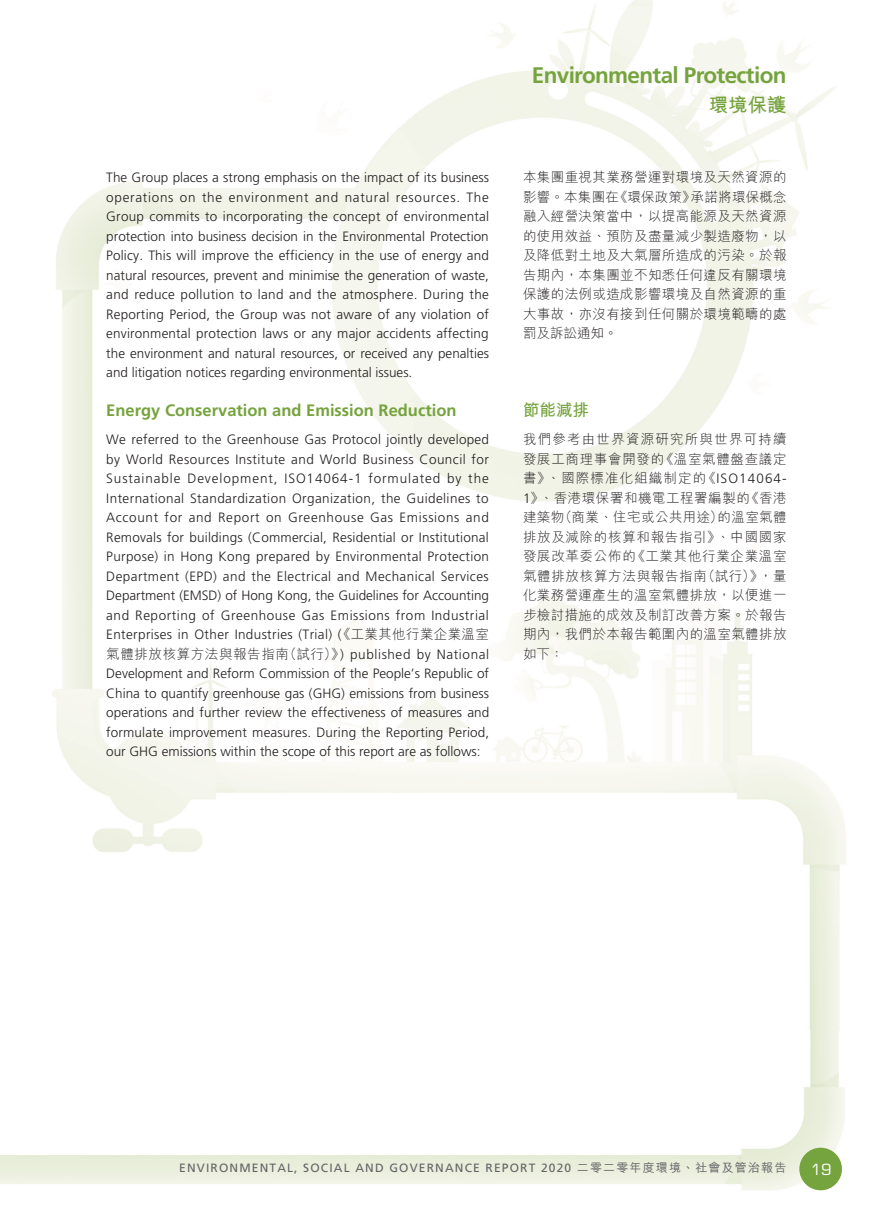
<style>
.page{position:relative;width:893px;height:1212px;background:#fff}
.page>*{position:absolute;margin:0;border:0;box-sizing:border-box;transform-origin:0 0}
.t1{font:700 22.5px "Frutiger LT Std";letter-spacing:-.03em;color:#75a33d}
.t2{font:700 19.5px "M Hei HK";color:#75a33d}
.t3{font:700 16.5px "Frutiger LT Std";color:#75a33d}
.t4{font:700 16.5px "M Hei HK";color:#75a33d}
.t5{font:15px "Eurostile LT Std";color:#fff}
.t6{font:300 13.5px/19.5px "Frutiger LT Std";color:#231f20;text-align:justify}
.t7{font:300 13.5px/19.5px "M Hei HK";letter-spacing:.03em;color:#231f20;text-align:justify}
.t8{font:12px "Frutiger LT Std";letter-spacing:.095em;color:#636366}
.s1{font-family:"M Hei HK"}
.s2{font-family:"Frutiger LT Std"}
.s3{font-family:"M Hei HK";font-weight:500}
</style>
<div class="page">
<img style="left:0;top:0;width:846px;height:1191px">
<div style="left:799px;top:1148px;width:43px;height:42px;background:#75a33d;border-radius:50%"></div>
<p class="t6" style="left:106px;top:168px;width:384px">The Group places a strong emphasis on the impact of its business operations on the environment and natural resources. The Group commits to incorporating the concept of environmental protection into business decision in the Environmental Protection Policy. This will improve the efficiency in the use of energy and natural resources, prevent and minimise the generation of waste, and reduce pollution to land and the atmosphere. During the Reporting Period, the Group was not aware of any violation of environmental protection laws or any major accidents affecting the environment and natural resources, or received any penalties and litigation notices regarding environmental issues.</p>
<p class="t3" style="left:106px;top:401px;width:352px">Energy Conservation and Emission Reduction</p>
<p class="t6" style="left:106px;top:430px;width:384px">We referred to the Greenhouse Gas Protocol jointly developed by World Resources Institute and World Business Council for Sustainable Development, ISO14064-1 formulated by the International Standardization Organization, the Guidelines to Account for and Report on Greenhouse Gas Emissions and Removals for buildings (Commercial, Residential or Institutional Purpose) in Hong Kong prepared by Environmental Protection Department (EPD) and the Electrical and Mechanical Services Department (EMSD) of Hong Kong, the Guidelines for Accounting and Reporting of Greenhouse Gas Emissions from Industrial Enterprises in Other Industries (Trial) (<span class="s1">《工業其他行業企業溫室氣體排放核算方法與報告指南（試行）》</span>) published by National Development and Reform Commission of the People’s Republic of China to quantify greenhouse gas (GHG) emissions from business operations and further review the effectiveness of measures and formulate improvement measures. During the Reporting Period, our GHG emissions within the scope of this report are as follows:</p>
<h1 class="t1" style="left:532px;top:62px;width:256px">Environmental Protection</h1>
<h2 class="t2" style="left:709px;top:90px;width:79px">環境保護</h2>
<p class="t7" style="left:523px;top:167px;width:265px">本集團重視其業務營運對環境及天然資源的影響。本集團在《環保政策》承諾將環保概念融入經營決策當中，以提高能源及天然資源的使用效益、預防及盡量減少製造廢物，以及降低對土地及大氣層所造成的污染。於報告期內，本集團並不知悉任何違反有關環境保護的法例或造成影響環境及自然資源的重大事故，亦沒有接到任何關於環境範疇的處罰及訴訟通知。</p>
<p class="t4" style="left:523px;top:398px;width:67px">節能減排</p>
<p class="t7" style="left:523px;top:429px;width:265px">我們參考由世界資源研究所與世界可持續發展工商理事會開發的《溫室氣體盤查議定書》、國際標准化組織制定的《<span class="s2">ISO14064- 1</span>》、香港環保署和機電工程署編製的《香港建築物（商業、住宅或公共用途）的溫室氣體排放及減除的核算和報告指引》、中國國家發展改革委公佈的《工業其他行業企業溫室氣體排放核算方法與報告指南（試行）》，量化業務營運產生的溫室氣體排放，以便進一步檢討措施的成效及制訂改善方案。於報告期內，我們於本報告範圍內的溫室氣體排放如下：</p>
<p class="t8" style="left:179px;top:1160px;width:609px">ENVIRONMENTAL, SOCIAL AND GOVERNANCE REPORT 2020 <span class="s3">二零二零年度環境、社會及管治報告</span></p>
<p class="t5" style="left:811px;top:1160px;width:22px">19</p>
</div>
